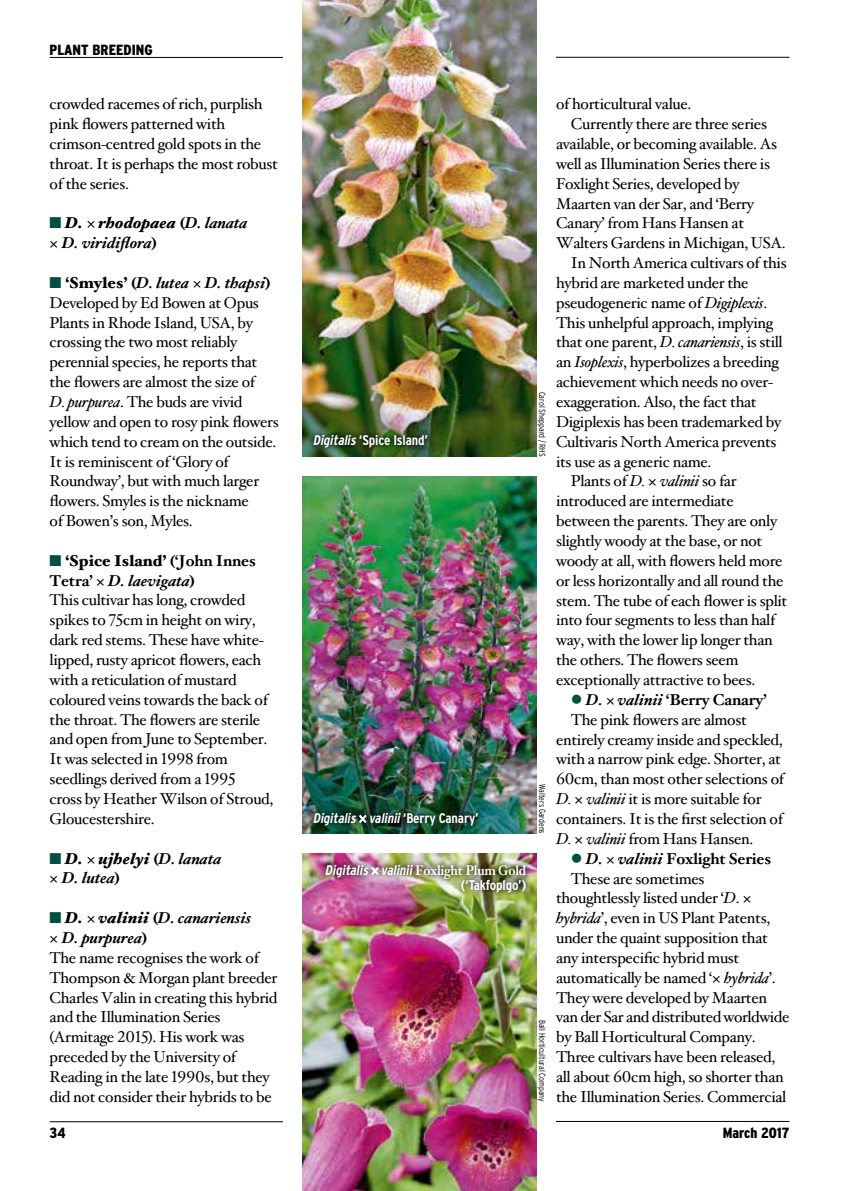
<style>
.page{position:relative;width:844px;height:1191px;background:#fff}
.page>*{position:absolute;margin:0;border:0;box-sizing:border-box;transform-origin:0 0}
.t1{font:15.75px/19.8px "Hoefler Text";letter-spacing:-.02em;color:#000}
.t2{font:italic 700 15.75px/19.8px "Hoefler Text";letter-spacing:-.01em;color:#000}
.t3{font:700 15.75px "Hoefler Text";letter-spacing:-.01em;color:#000}
.t4{font:900 condensed 14.7px "Interstate";color:#000}
.t5{font:italic 700 condensed 14px/14.9px "Interstate";color:#fff;text-align:right}
.t6{font:700 condensed 14px "Interstate";letter-spacing:-.01em;color:#fff}
.t7{font:300 condensed 8.75px "Interstate";letter-spacing:-.005em;color:#000}
.s1{color:#005042}
.s2{font-weight:900}
.s3{font-style:normal}
.s4{font-weight:700}
.s5{font-weight:700;font-style:italic}
.s6{font-style:italic}
.s7{font-family:"Hoefler Text";font-style:normal;font-stretch:normal}
</style>
<div class="page">
<hr style="left:556px;top:1121px;width:233px;height:1px;background:#000">
<hr style="left:50px;top:57px;width:233px;height:1px;background:#000">
<img style="left:303px;top:0;width:233px;height:456px">
<img style="left:303px;top:476px;width:233px;height:357px">
<img style="left:303px;top:853px;width:233px;height:338px">
<hr style="left:50px;top:1121px;width:233px;height:1px;background:#000">
<hr style="left:556px;top:57px;width:233px;height:1px;background:#000">
<div style="left:317px;top:856px;width:217px;height:44px;background:#000;opacity:.5"></div>
<div style="left:305px;top:803px;width:181px;height:30px;background:#000;opacity:.5"></div>
<div style="left:305px;top:426px;width:130px;height:30px;background:#000;opacity:.5"></div>
<svg style="left:371px;top:867px;width:7px;height:8px"></svg>
<svg style="left:359px;top:814px;width:7px;height:9px"></svg>
<p class="t4" style="left:50px;top:42px;width:105px">PLANT BREEDING</p>
<p class="t1" style="left:50px;top:94px;width:230px">crowded racemes of rich, purplish pink flowers patterned with crimson-centred gold spots in the throat. It is perhaps the most robust of the series.</p>
<p class="t2" style="left:62px;top:213px;width:187px;text-indent:-12px"><span class="s1">■</span> <span class="s2">D. rhodopaea</span> <span class="s3">(</span>D. lanata<br>D. viridiflora<span class="s3">)</span></p>
<p class="t1" style="left:50px;top:273px;width:231px"><span class="s1">■</span> <span class="s2">‘Smyles’</span> <span class="s4">(</span><span class="s5">D. lutea D. thapsi</span><span class="s4">)<br></span>Developed by Ed Bowen at Opus<br>Plants in Rhode Island, USA, by crossing the two most reliably perennial species, he reports that the flowers are almost the size of<br><span class="s6">D. purpurea</span>. The buds are vivid yellow and open to rosy pink flowers which tend to cream on the outside.<br>It is reminiscent of ‘Glory of<br>Roundway’, but with much larger flowers. Smyles is the nickname<br>of Bowen’s son, Myles.</p>
<p class="t1" style="left:50px;top:551px;width:225px"><span class="s1">■</span> <span class="s2">‘Spice Island’</span> <span class="s4">(‘John Innes<br>Tetra’</span> <span class="s5">D. laevigata</span><span class="s4">)<br></span>This cultivar has long, crowded spikes to 75cm in height on wiry, dark red stems. These have white&shy;lipped, rusty apricot flowers, each with a reticulation of mustard coloured veins towards the back of the throat. The flowers are sterile and open from June to September.<br>It was selected in 1998 from seedlings derived from a 1995<br>cross by Heather Wilson of Stroud,<br>Gloucestershire.</p>
<p class="t2" style="left:62px;top:848px;width:161px;text-indent:-12px"><span class="s1">■</span> <span class="s2">D. ujhelyi</span> <span class="s3">(</span>D. lanata<br>D. lutea<span class="s3">)</span></p>
<p class="t2" style="left:50px;top:908px;width:203px"><span class="s1">■</span> <span class="s2">D. valinii</span> <span class="s3">(</span>D. canariensis</p>
<p class="t2" style="left:62px;top:928px;width:87px">D. purpurea<span class="s3">)</span></p>
<p class="t1" style="left:50px;top:948px;width:211px">The name recognises the work of</p>
<p class="t1" style="left:50px;top:968px;width:229px">Thompson &amp; Morgan plant breeder</p>
<p class="t1" style="left:50px;top:987px;width:229px">Charles Valin in creating this hybrid</p>
<p class="t1" style="left:50px;top:1007px;width:172px">and the Illumination Series</p>
<p class="t1" style="left:50px;top:1027px;width:196px">(Armitage 2015). His work was</p>
<p class="t1" style="left:50px;top:1047px;width:188px">preceded by the University of</p>
<p class="t1" style="left:50px;top:1067px;width:222px">Reading in the late 1990s, but they</p>
<p class="t1" style="left:50px;top:1087px;width:224px">did not consider their hybrids to be</p>
<p class="t6" style="left:313px;top:432px;width:117px"><span class="s6">Digitalis</span> ‘Spice Island’</p>
<p class="t5" style="left:313px;top:810px;width:167px">Digitalis valinii<span class="s3">‘ B e r ry C a n a ry ’</span></p>
<p class="t5" style="left:325px;top:862px;width:203px">Digitalis valinii<span class="s7">F oxlight P lum G o l d </span><span class="s3">(‘Takfoplgo’)</span></p>
<p class="t7" style="left:547px;top:391px;width:66px;rotate:90deg">Carol Sheppard / RHS</p>
<p class="t7" style="left:547px;top:784px;width:51px;rotate:90deg">Walters Gardens</p>
<p class="t7" style="left:547px;top:1019px;width:84px;rotate:90deg">Ball Horticultural Company</p>
<p class="t1" style="left:556px;top:95px;width:137px">of horticultural value.</p>
<p class="t1" style="left:570px;top:114px;width:197px">Currently there are three series</p>
<p class="t1" style="left:556px;top:134px;width:223px">available, or becoming available. As</p>
<p class="t1" style="left:556px;top:154px;width:215px">well as Illumination Series there is</p>
<p class="t1" style="left:556px;top:174px;width:185px">Foxlight Series, developed by</p>
<p class="t1" style="left:556px;top:194px;width:199px">Maarten van der Sar, and ‘Berry</p>
<p class="t1" style="left:556px;top:214px;width:189px">Canary’ from Hans Hansen at</p>
<p class="t1" style="left:556px;top:233px;width:231px">Walters Gardens in Michigan, USA.</p>
<p class="t1" style="left:570px;top:253px;width:217px">In North America cultivars of this</p>
<p class="t1" style="left:556px;top:273px;width:194px">hybrid are marketed under the</p>
<p class="t1" style="left:556px;top:293px;width:213px">pseudogeneric name of <span class="s6">Digiplexis</span>.</p>
<p class="t1" style="left:556px;top:313px;width:219px">This unhelpful approach, implying</p>
<p class="t1" style="left:556px;top:333px;width:228px">that one parent, <span class="s6">D. canariensis</span>, is still</p>
<p class="t1" style="left:556px;top:353px;width:224px">an <span class="s6">Isoplexis</span>, hyperbolizes a breeding</p>
<p class="t1" style="left:556px;top:372px;width:219px">achievement which needs no over-</p>
<p class="t1" style="left:556px;top:392px;width:202px">exaggeration. Also, the fact that</p>
<p class="t1" style="left:556px;top:412px;width:227px">Digiplexis has been trademarked by</p>
<p class="t1" style="left:556px;top:432px;width:222px">Cultivaris North America prevents</p>
<p class="t1" style="left:556px;top:452px;width:157px">its use as a generic name.</p>
<p class="t1" style="left:570px;top:472px;width:167px">Plants of <span class="s6">D. valinii</span> so far</p>
<p class="t1" style="left:556px;top:491px;width:179px">introduced are intermediate</p>
<p class="t1" style="left:556px;top:511px;width:223px">between the parents. They are only</p>
<p class="t1" style="left:556px;top:531px;width:208px">slightly woody at the base, or not</p>
<p class="t1" style="left:556px;top:551px;width:228px">woody at all, with flowers held more</p>
<p class="t1" style="left:556px;top:571px;width:229px">or less horizontally and all round the</p>
<p class="t1" style="left:556px;top:591px;width:233px">stem. The tube of each flower is split</p>
<p class="t1" style="left:556px;top:611px;width:221px">into four segments to less than half</p>
<p class="t1" style="left:556px;top:630px;width:218px">way, with the lower lip longer than</p>
<p class="t1" style="left:556px;top:650px;width:184px">the others. The flowers seem</p>
<p class="t1" style="left:556px;top:670px;width:201px">exceptionally attractive to bees.</p>
<p class="t3" style="left:570px;top:690px;width:197px"><span class="s1">●</span> <span class="s6">D. valinii</span> ‘Berry Canary’</p>
<p class="t1" style="left:570px;top:710px;width:177px">The pink flowers are almost</p>
<p class="t1" style="left:556px;top:730px;width:228px">entirely creamy inside and speckled,</p>
<p class="t1" style="left:556px;top:749px;width:226px">with a narrow pink edge. Shorter, at</p>
<p class="t1" style="left:556px;top:769px;width:229px">60cm, than most other selections of</p>
<p class="t1" style="left:556px;top:789px;width:207px"><span class="s6">D. valinii</span> it is more suitable for</p>
<p class="t1" style="left:556px;top:809px;width:228px">containers. It is the first selection of</p>
<p class="t1" style="left:556px;top:829px;width:199px"><span class="s6">D. valinii</span> from Hans Hansen.</p>
<p class="t3" style="left:570px;top:848px;width:202px"><span class="s1">●</span> <span class="s6">D. valinii</span> Foxlight Series</p>
<p class="t1" style="left:571px;top:869px;width:135px">These are sometimes</p>
<p class="t1" style="left:556px;top:888px;width:185px">thoughtlessly listed under ‘<span class="s6">D</span>.</p>
<p class="t1" style="left:556px;top:908px;width:216px"><span class="s6">hybrida</span>’, even in US Plant Patents,</p>
<p class="t1" style="left:556px;top:928px;width:213px">under the quaint supposition that</p>
<p class="t1" style="left:556px;top:948px;width:185px">any interspecific hybrid must</p>
<p class="t1" style="left:556px;top:968px;width:221px">automatically be named ‘ <span class="s6">hybrida</span>’.</p>
<p class="t1" style="left:556px;top:988px;width:212px">They were developed by Maarten</p>
<p class="t1" style="left:556px;top:1007px;width:235px">van der Sar and distributed worldwide</p>
<p class="t1" style="left:556px;top:1027px;width:201px">by Ball Horticultural Company.</p>
<p class="t1" style="left:556px;top:1047px;width:221px">Three cultivars have been released,</p>
<p class="t1" style="left:556px;top:1067px;width:229px">all about 60cm high, so shorter than</p>
<p class="t1" style="left:556px;top:1087px;width:232px">the Illumination Series. Commercial</p>
<p class="t4" style="left:50px;top:1125px;width:17px">34</p>
<p class="t4" style="left:722px;top:1125px;width:68px">March 2017</p>
</div>
